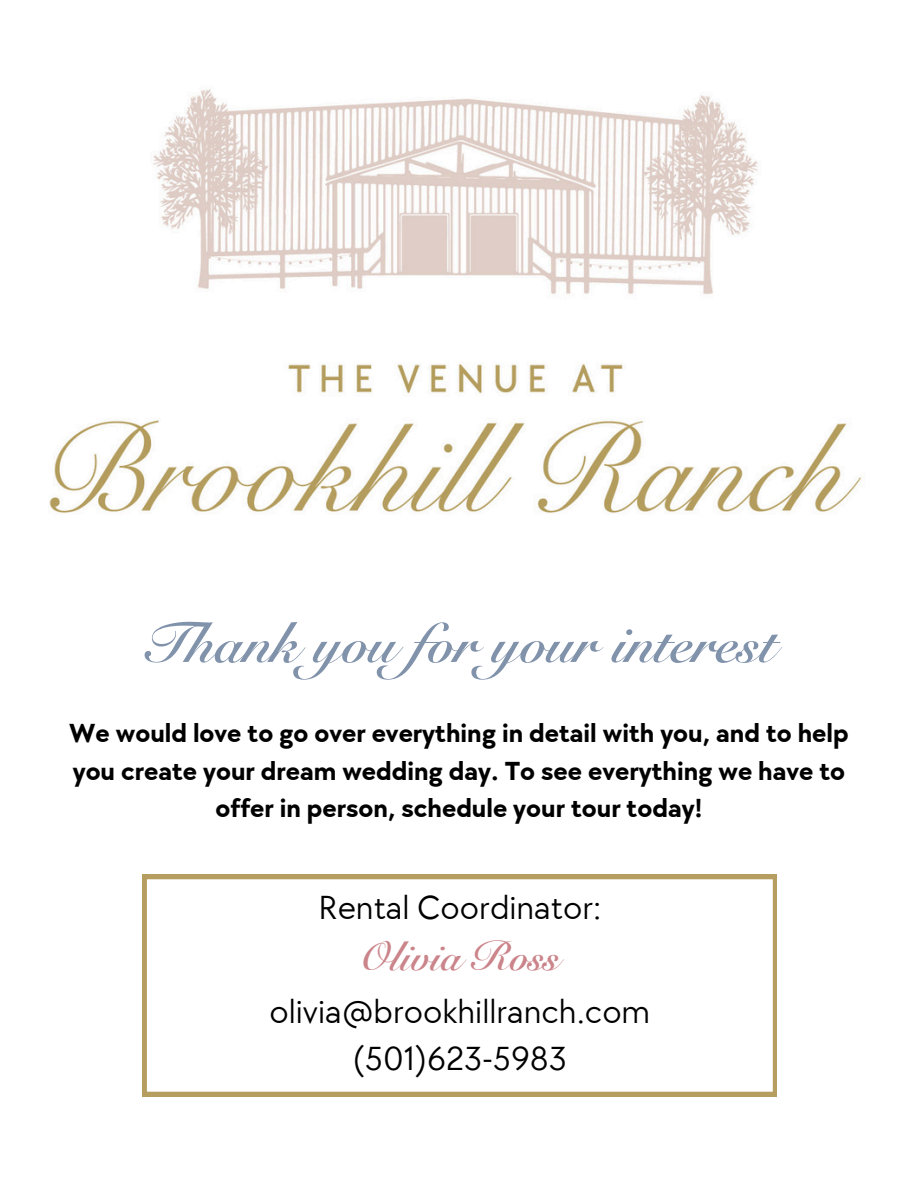
<style>
.page{position:relative;width:918px;height:1188px;background:#fff}
.page>*{position:absolute;margin:0;border:0;box-sizing:border-box;transform-origin:0 0}
.t1{font:57px "Snell Roundhand LT Std Bd Scr";color:#8192ab}
.t2{font:40.5px "Snell Roundhand LT Std Bd Scr";color:#ca848a}
.t3{font:34.5px/47.2px "TT Chocolates";color:#000;text-align:center}
.t4{font:700 27px/37.2px "TT Chocolates";color:#000;text-align:center}
</style>
<div class="page">
<svg style="left:142px;top:875px;width:635px;height:221px"></svg>
<img style="left:49px;top:89px;width:815px;height:425px">
<h1 class="t1" style="left:142px;top:622px;width:635px">Thank you for your interest</h1>
<p class="t4" style="left:69px;top:716px;width:781px">We would love to go over everything in detail with you, and to help you create your dream wedding day. To see everything we have to offer in person, schedule your tour today!</p>
<h2 class="t3" style="left:318px;top:885px;width:285px">Rental Coordinator:</h2>
<h2 class="t2" style="left:360px;top:941px;width:201px">Olivia Ross</h2>
<h2 class="t3" style="left:269px;top:989px;width:382px">olivia@brookhillranch.com (501)623-5983</h2>
</div>
